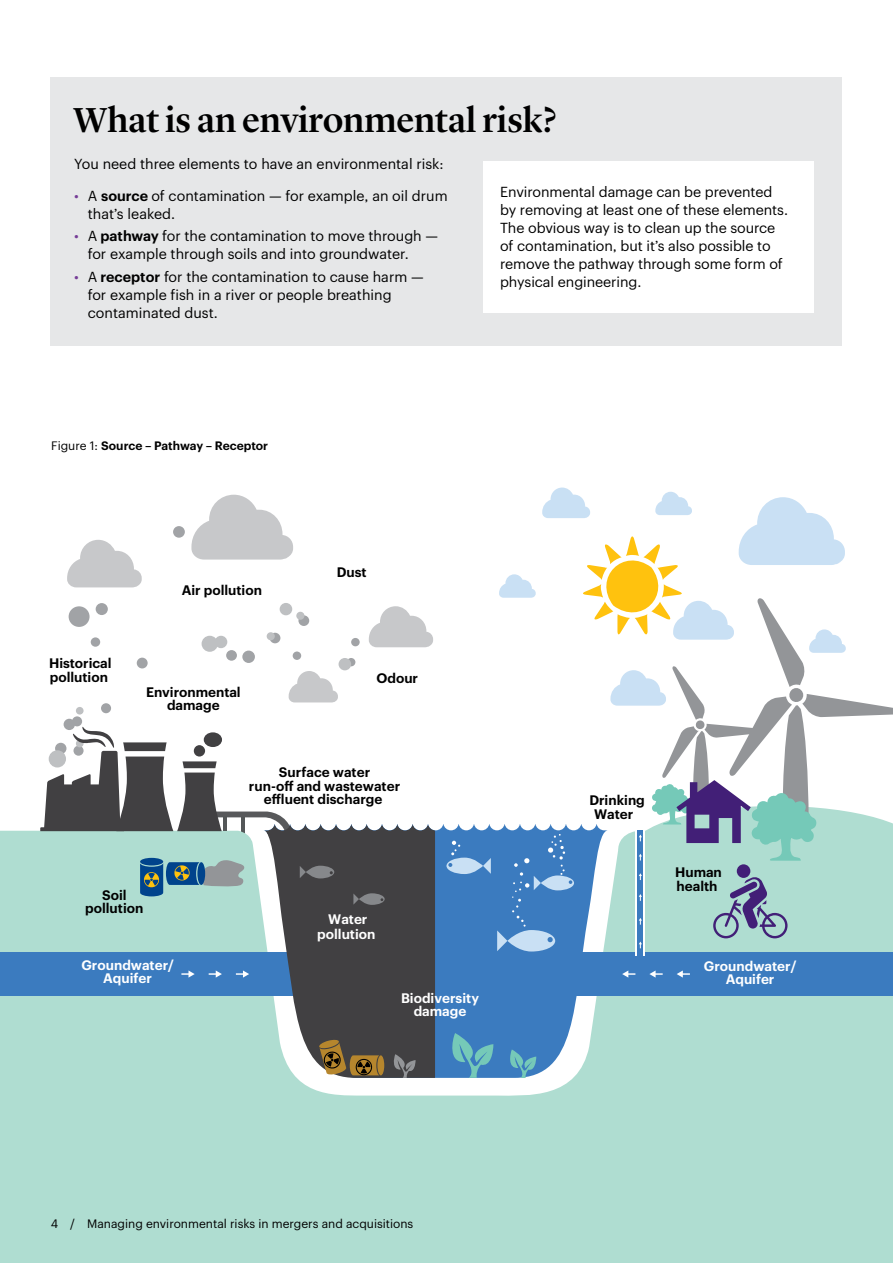
<style>
.page{position:relative;width:893px;height:1263px;background:#fff}
.page>*{position:absolute;margin:0;border:0;box-sizing:border-box;transform-origin:0 0}
.t1{font:500 36px "Lyon Display";color:#000}
.t2{font:14.25px/18px "Graphik";color:#000}
.t3{font:600 13.5px/13.5px "Graphik";color:#000;text-align:center}
.t4{font:600 13.5px/13.5px "Graphik";color:#fff;text-align:center}
.t5{font:12px "Graphik";color:#000}
.t6{font:600 12px "Graphik";color:#000}
.s1{color:#763d97}
.s2{font-weight:600}
.s3{font-weight:400}
</style>
<div class="page">
<div style="left:51px;top:77px;width:791px;height:269px;background:#e6e7e8"></div>
<div style="left:0;top:831px;width:893px;height:432px;background:#afddd1"></div>
<div style="left:298px;top:615px;width:11px;height:11px;background:#a1a3a6;border-radius:50%"></div>
<div style="left:270px;top:633px;width:10px;height:10px;background:#a1a3a6;border-radius:50%"></div>
<div style="left:96px;top:603px;width:12px;height:12px;background:#a1a3a6;border-radius:50%"></div>
<div style="left:91px;top:637px;width:9px;height:10px;background:#a1a3a6;border-radius:50%"></div>
<div style="left:101px;top:703px;width:10px;height:10px;background:#a1a3a6;border-radius:50%"></div>
<div style="left:72px;top:716px;width:10px;height:10px;background:#a1a3a6;border-radius:50%"></div>
<div style="left:64px;top:719px;width:11px;height:11px;background:#a1a3a6;border-radius:50%"></div>
<div style="left:226px;top:650px;width:11px;height:11px;background:#a1a3a6;border-radius:50%"></div>
<div style="left:293px;top:651px;width:8px;height:9px;background:#a1a3a6;border-radius:50%"></div>
<div style="left:173px;top:526px;width:12px;height:12px;background:#a1a3a6;border-radius:50%"></div>
<div style="left:137px;top:658px;width:11px;height:10px;background:#a1a3a6;border-radius:50%"></div>
<div style="left:69px;top:606px;width:21px;height:21px;background:#a1a3a6;border-radius:50%"></div>
<div style="left:351px;top:638px;width:9px;height:8px;background:#a1a3a6;border-radius:50%"></div>
<div style="left:347px;top:658px;width:8px;height:8px;background:#a1a3a6;border-radius:50%"></div>
<div style="left:242px;top:651px;width:13px;height:12px;background:#a1a3a6;border-radius:50%"></div>
<div style="left:280px;top:603px;width:12px;height:12px;background:#bec0c2;border-radius:50%"></div>
<div style="left:215px;top:636px;width:12px;height:12px;background:#bec0c2;border-radius:50%"></div>
<div style="left:202px;top:636px;width:16px;height:16px;background:#bec0c2;border-radius:50%"></div>
<div style="left:76px;top:707px;width:8px;height:7px;background:#bec0c2;border-radius:50%"></div>
<div style="left:267px;top:632px;width:8px;height:8px;background:#bec0c2;border-radius:50%"></div>
<div style="left:296px;top:612px;width:8px;height:8px;background:#bec0c2;border-radius:50%"></div>
<div style="left:339px;top:658px;width:12px;height:12px;background:#bec0c2;border-radius:50%"></div>
<div style="left:0;top:952px;width:893px;height:43px;background:#3b7bbf"></div>
<svg style="left:435px;top:824px;width:173px;height:254px;fill:#3b7bbf"></svg>
<svg style="left:622px;top:970px;width:13px;height:7px"></svg>
<svg style="left:649px;top:970px;width:14px;height:7px"></svg>
<svg style="left:677px;top:970px;width:13px;height:7px"></svg>
<div style="left:636px;top:830px;width:8px;height:126px;background:#3b7bbf"></div>
<hr style="left:636px;top:830px;width:1px;height:126px;background:#fff">
<hr style="left:644px;top:830px;width:1px;height:126px;background:#fff">
<svg style="left:507px;top:1049px;width:29px;height:29px"></svg>
<svg style="left:369px;top:606px;width:64px;height:41px"></svg>
<svg style="left:191px;top:495px;width:102px;height:65px"></svg>
<svg style="left:289px;top:671px;width:49px;height:31px"></svg>
<svg style="left:67px;top:540px;width:75px;height:47px"></svg>
<svg style="left:448px;top:1033px;width:45px;height:45px;background:#5097bc"></svg>
<svg style="left:40px;top:726px;width:395px;height:352px"></svg>
<svg style="left:446px;top:841px;width:45px;height:33px"></svg>
<svg style="left:497px;top:487px;width:396px;height:464px"></svg>
<div style="left:483px;top:162px;width:331px;height:151px;background:#fff"></div>
<h1 class="t1" style="left:73px;top:93px;width:485px">What is an environmental risk?</h1>
<p class="t2" style="left:74px;top:154px;width:371px">You need three elements to have an environmental risk:</p>
<p class="t2" style="left:88px;top:185px;width:361px;text-indent:-13px"><span class="s1">•</span> A <span class="s2">source</span> of contamination — for example, an oil drum that’s leaked.</p>
<p class="t2" style="left:88px;top:226px;width:352px;text-indent:-13px"><span class="s1">•</span> A <span class="s2">pathway</span> for the contamination to move through — for example through soils and into groundwater.</p>
<p class="t2" style="left:88px;top:266px;width:337px;text-indent:-13px"><span class="s1">•</span> A <span class="s2">receptor</span> for the contamination to cause harm — for example fish in a river or people breathing contaminated dust.</p>
<p class="t2" style="left:500px;top:181px;width:290px">Environmental damage can be prevented by removing at least one of these elements.<br>The obvious way is to clean up the source of contamination, but it’s also possible to remove the pathway through some form of physical engineering.</p>
<p class="t6" style="left:51px;top:437px;width:218px"><span class="s3">Figure 1:</span> Source – Pathway – Receptor</p>
<p class="t3" style="left:49px;top:655px;width:64px;text-align:left">Historical pollution</p>
<p class="t3" style="left:182px;top:582px;width:82px">Air pollution</p>
<p class="t3" style="left:146px;top:684px;width:96px">Environmental damage</p>
<p class="t3" style="left:337px;top:565px;width:31px">Dust</p>
<p class="t3" style="left:376px;top:670px;width:43px">Odour</p>
<p class="t3" style="left:85px;top:887px;width:60px">Soil pollution</p>
<p class="t4" style="left:81px;top:957px;width:94px">Groundwater/<br>Aquifer</p>
<p class="t3" style="left:249px;top:764px;width:153px">Surface water<br>run-off and wastewater effluent discharge</p>
<p class="t4" style="left:317px;top:910px;width:60px;line-height:15px">Water pollution</p>
<p class="t4" style="left:401px;top:990px;width:79px">Biodiversity damage</p>
<p class="t3" style="left:589px;top:792px;width:57px">Drinking<br>Water</p>
<p class="t3" style="left:675px;top:864px;width:48px;text-align:left">Human health</p>
<p class="t4" style="left:704px;top:958px;width:94px">Groundwater/<br>Aquifer</p>
<p class="t5" style="left:51px;top:1215px;width:364px">4 / Managing environmental risks in mergers and acquisitions</p>
</div>
